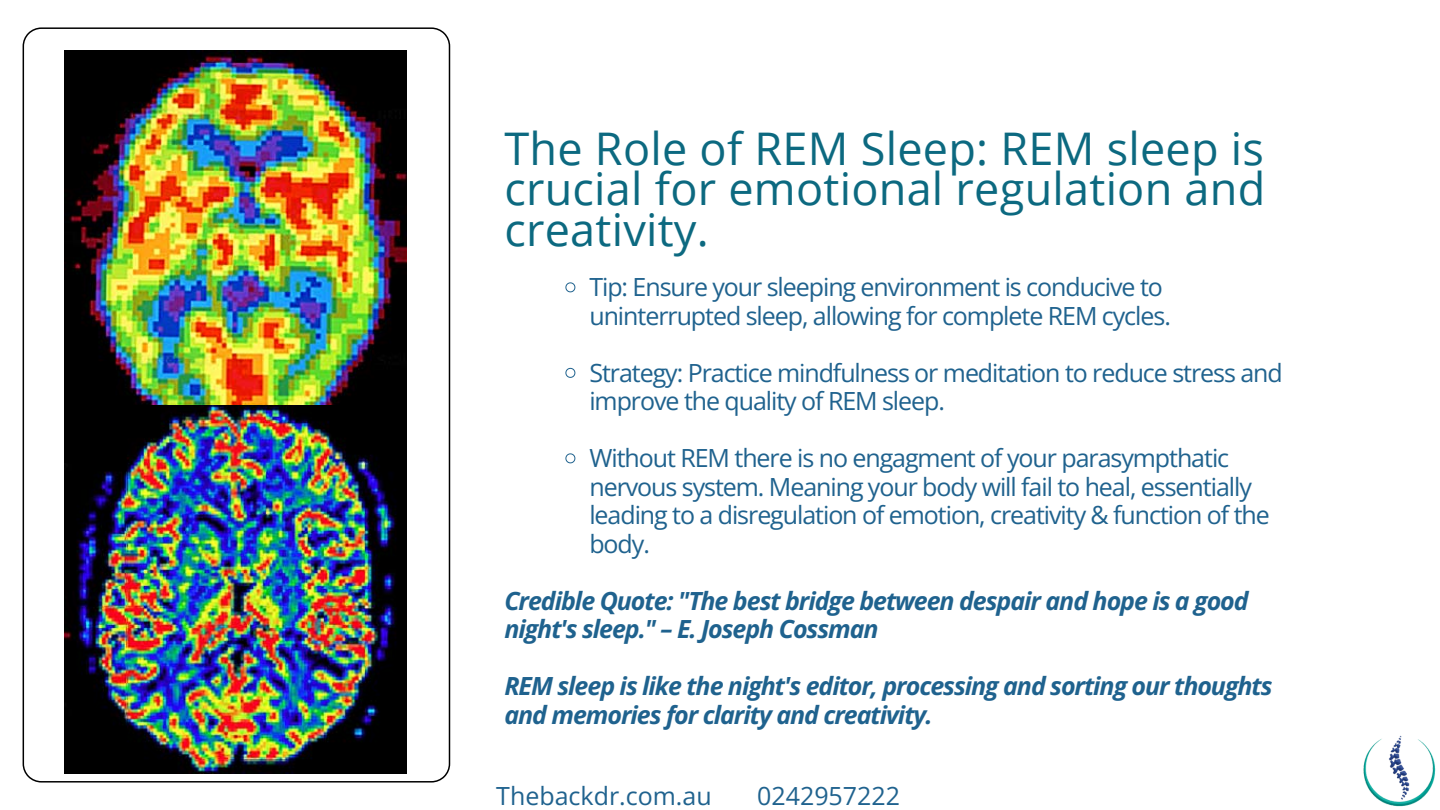
<style>
.page{position:relative;width:1440px;height:810px;background:#fff}
.page>*{position:absolute;margin:0;border:0;box-sizing:border-box;transform-origin:0 0}
.t1{font:45px/40.5px "Open Sans";letter-spacing:.005em;color:#0c6980;text-align:justify}
.t2{font:25px/28.5px "Open Sans";letter-spacing:-.04em;color:#1f628e}
.t3{font:italic 700 25px/28.5px "Open Sans";letter-spacing:-.04em;color:#1f628e}
.t4{font:25px "Open Sans";color:#1f628e}
</style>
<div class="page">
<svg style="left:23px;top:27px;width:427px;height:756px"></svg>
<img style="left:65px;top:51px;width:341px;height:354px">
<img style="left:65px;top:405px;width:341px;height:368px">
<svg style="left:565px;top:282px;width:11px;height:11px"></svg>
<svg style="left:565px;top:368px;width:11px;height:10px"></svg>
<svg style="left:565px;top:453px;width:11px;height:11px"></svg>
<img style="left:1363px;top:735px;width:73px;height:72px">
<h2 class="t1" style="left:504px;top:127px;width:762px">The Role of REM Sleep: REM sleep is crucial for emotional regulation and creativity.</h2>
<h1 class="t2" style="left:589px;top:272px;width:583px">Tip: Ensure your sleeping environment is conducive to uninterrupted sleep, allowing for complete REM cycles.</h1>
<p class="t2" style="left:589px;top:358px;width:695px">Strategy: Practice mindfulness or meditation to reduce stress and improve the quality of REM sleep.</p>
<p class="t2" style="left:589px;top:443px;width:682px">Without REM there is no engagment of your parasympthatic nervous system. Meaning your body will fail to heal, essentially leading to a disregulation of emotion, creativity &amp; function of the body.</p>
<p class="t3" style="left:504px;top:586px;width:746px">Credible Quote: "The best bridge between despair and hope is a good night's sleep." – E. Joseph Cossman</p>
<h2 class="t3" style="left:504px;top:671px;width:770px">REM sleep is like the night's editor, processing and sorting our thoughts and memories for clarity and creativity.</h2>
<p class="t4" style="left:496px;top:778px;width:217px">Thebackdr.com.au</p>
<p class="t4" style="left:757px;top:778px;width:144px">0242957222</p>
</div>
